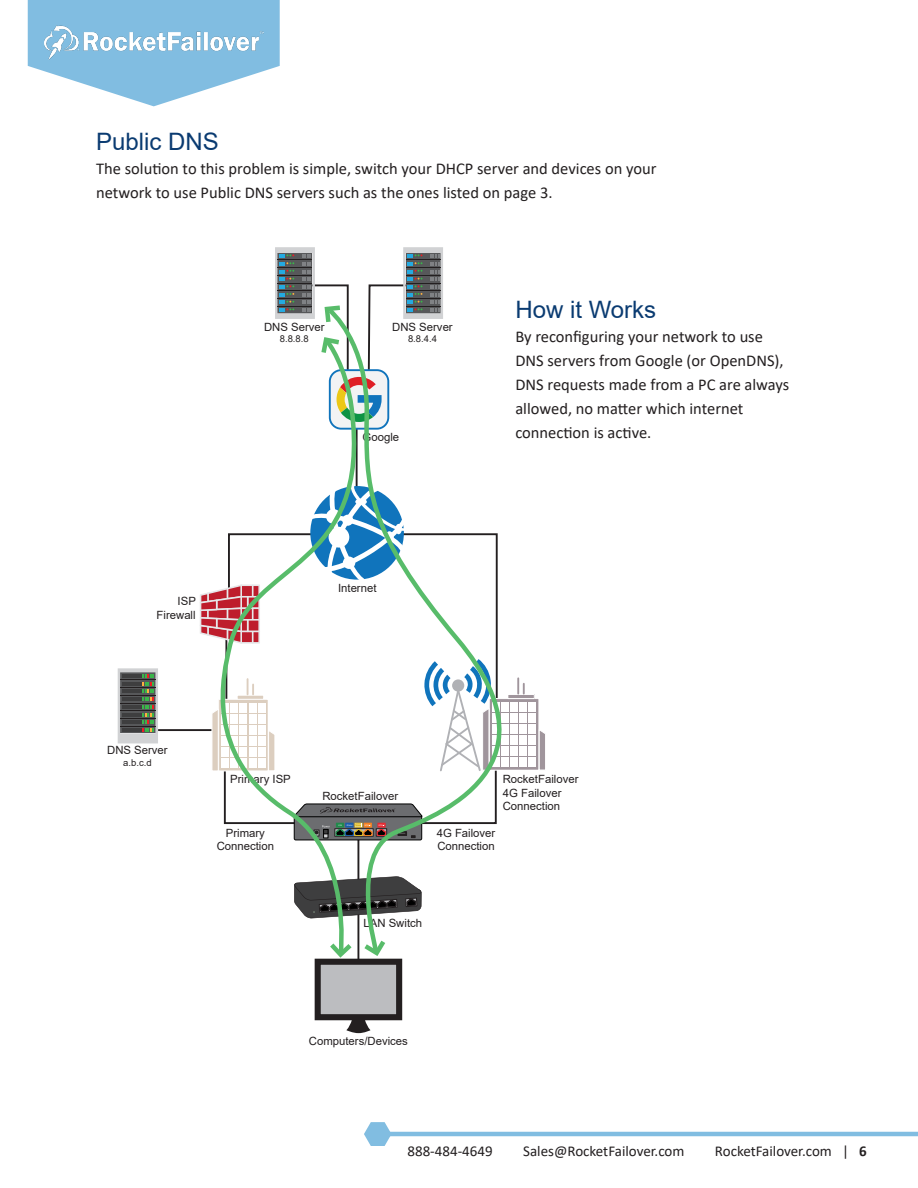
<style>
.page{position:relative;width:918px;height:1188px;background:#fff}
.page>*{position:absolute;margin:0;border:0;box-sizing:border-box;transform-origin:0 0}
.t1{font:24px "Arial";color:#0a3b71}
.t2{font:16.5px/24px "Calibri";color:#231f20}
.t3{font:15px "Calibri";color:#231f20}
.t4{font:11.4px/13.6px "Arial";color:#231f20}
.t5{font:9.45px "Arial";color:#231f20}
.s1{font-weight:700}
</style>
<div class="page">
<svg style="left:28px;top:0;width:252px;height:106px"></svg>
<svg style="left:364px;top:1122px;width:28px;height:24px"></svg>
<hr style="left:374px;top:1132px;width:544px;height:4px;background:#81bde1">
<img style="left:44px;top:26px;width:219px;height:34px">
<hr style="left:158px;top:729px;width:67px;height:2px;background:#231f20">
<svg style="left:118px;top:668px;width:40px;height:75px;background:#73786f"></svg>
<svg style="left:195px;top:498px;width:131px;height:461px"></svg>
<svg style="left:326px;top:422px;width:219px;height:514px"></svg>
<svg style="left:275px;top:247px;width:168px;height:175px"></svg>
<svg style="left:315px;top:936px;width:87px;height:97px"></svg>
<p class="t1" style="left:96px;top:125px;width:124px">Public DNS</p>
<p class="t2" style="left:96px;top:156px;width:562px">The solution to this problem is simple, switch your DHCP server and devices on your network to use Public DNS servers such as the ones listed on page 3.</p>
<p class="t4" style="left:264px;top:320px;width:62px">DNS Server</p>
<p class="t5" style="left:280px;top:332px;width:30px">8.8.8.8</p>
<p class="t4" style="left:392px;top:320px;width:62px">DNS Server</p>
<p class="t5" style="left:408px;top:332px;width:30px">8.8.4.4</p>
<p class="t4" style="left:363px;top:430px;width:38px">Google</p>
<p class="t1" style="left:515px;top:293px;width:142px">How it Works</p>
<p class="t2" style="left:515px;top:324px;width:275px">By reconfiguring your network to use DNS servers from Google (or OpenDNS), DNS requests made from a PC are always allowed, no matter which internet connection is active.</p>
<p class="t4" style="left:157px;top:594px;width:41px;text-align:right">ISP<br>Firewall</p>
<p class="t4" style="left:338px;top:581px;width:40px">Internet</p>
<p class="t4" style="left:107px;top:743px;width:62px">DNS Server</p>
<p class="t5" style="left:123px;top:756px;width:30px">a.b.c.d</p>
<p class="t4" style="left:230px;top:772px;width:62px">Primary ISP</p>
<p class="t4" style="left:322px;top:789px;width:77px">RocketFailover</p>
<p class="t4" style="left:503px;top:772px;width:77px">RocketFailover<br>4G Failover<br>Connection</p>
<p class="t4" style="left:217px;top:826px;width:59px;text-align:center">Primary<br>Connection</p>
<p class="t4" style="left:437px;top:826px;width:60px">4G Failover<br>Connection</p>
<p class="t4" style="left:363px;top:916px;width:60px">LAN Switch</p>
<p class="t4" style="left:309px;top:1034px;width:101px">Computers/Devices</p>
<p class="t3" style="left:408px;top:1140px;width:87px">888-484-4649</p>
<p class="t3" style="left:523px;top:1140px;width:163px">Sales@RocketFailover.com</p>
<p class="t3" style="left:715px;top:1140px;width:153px">RocketFailover.com | <span class="s1">6</span></p>
</div>
